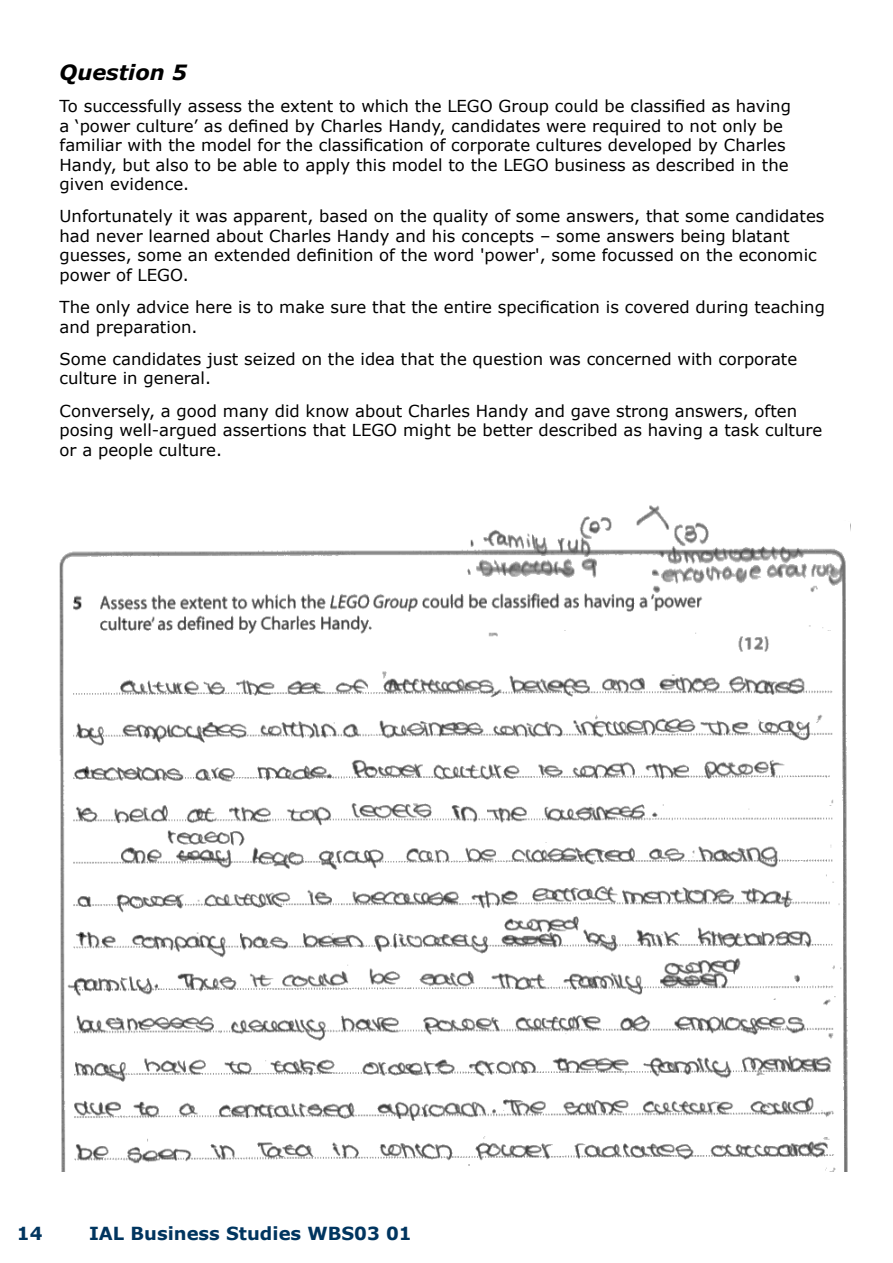
<style>
.page{position:relative;width:893px;height:1263px;background:#fff}
.page>*{position:absolute;margin:0;border:0;box-sizing:border-box;transform-origin:0 0}
.t1{font:italic 700 21px "Verdana";color:#000}
.t2{font:700 18px "Verdana";color:#00355f}
.t3{font:16.5px/19.5px "Verdana";color:#000}
</style>
<div class="page">
<img style="left:60px;top:505px;width:788px;height:666px">
<svg style="left:823px;top:519px;width:28px;height:35px"></svg>
<p class="t1" style="left:60px;top:57px;width:129px">Question 5</p>
<p class="t3" style="left:60px;top:96px;width:733px">To successfully assess the extent to which the LEGO Group could be classified as having a ‘power culture’ as defined by Charles Handy, candidates were required to not only be familiar with the model for the classification of corporate cultures developed by Charles Handy, but also to be able to apply this model to the LEGO business as described in the given evidence.</p>
<p class="t3" style="left:60px;top:206px;width:766px">Unfortunately it was apparent, based on the quality of some answers, that some candidates had never learned about Charles Handy and his concepts – some answers being blatant guesses, some an extended definition of the word 'power', some focussed on the economic power of LEGO.</p>
<p class="t3" style="left:60px;top:297px;width:767px">The only advice here is to make sure that the entire specification is covered during teaching and preparation.</p>
<p class="t3" style="left:60px;top:349px;width:739px">Some candidates just seized on the idea that the question was concerned with corporate culture in general.</p>
<p class="t3" style="left:60px;top:401px;width:764px">Conversely, a good many did know about Charles Handy and gave strong answers, often posing well-argued assertions that LEGO might be better described as having a task culture or a people culture.</p>
<p class="t2" style="left:17px;top:1221px;width:27px">14</p>
<p class="t2" style="left:89px;top:1221px;width:324px">IAL Business Studies WBS03 01</p>
</div>
